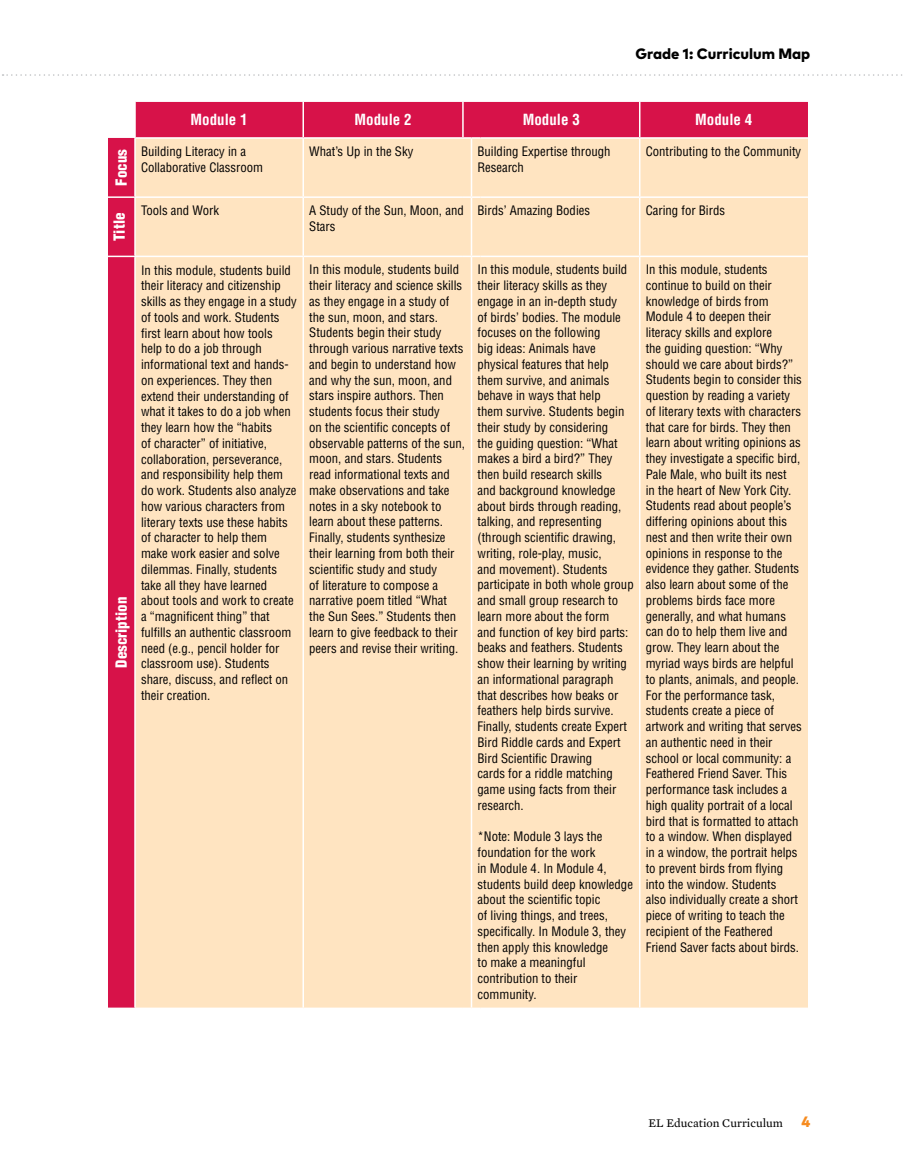
<style>
.page{position:relative;width:905px;height:1175px;background:#fff}
.page>*{position:absolute;margin:0;border:0;box-sizing:border-box;transform-origin:0 0}
.t1{font:700 condensed 15px "Helvetica LT Std";color:#fff}
.t2{font:900 condensed 15px "Helvetica LT Std";color:#fff}
.t3{font:800 15px "Mark Pro";color:#000}
.t4{font:condensed 12.75px/15.8px "Helvetica LT Std";color:#000}
.t5{font:12px "Mercury Text G2";color:#000}
.s1{font-family:"Mark Pro";font-weight:800;font-size:15px;color:#f68b1f}
</style>
<div class="page">
<svg style="left:3px;top:74px;width:899px;height:2px"></svg>
<div style="left:108px;top:102px;width:700px;height:905px;background:#d71249"></div>
<div style="left:136px;top:139px;width:672px;height:868px;background:#ffe4c1"></div>
<hr style="left:134px;top:102px;width:2px;height:35px;background:#fff">
<hr style="left:302px;top:102px;width:2px;height:35px;background:#fff">
<hr style="left:462px;top:102px;width:1px;height:35px;background:#fff">
<hr style="left:639px;top:102px;width:1px;height:35px;background:#fff">
<hr style="left:134px;top:137px;width:169px;height:2px;background:#fff">
<hr style="left:134px;top:139px;width:2px;height:57px;background:#fff">
<hr style="left:303px;top:137px;width:160px;height:2px;background:#fff">
<hr style="left:302px;top:139px;width:2px;height:57px;background:#fff">
<svg style="left:463px;top:137px;width:17px;height:2px"></svg>
<hr style="left:470px;top:139px;width:2px;height:57px;background:#fff">
<hr style="left:480px;top:137px;width:159px;height:2px;background:#fff">
<hr style="left:639px;top:137px;width:169px;height:2px;background:#fff">
<hr style="left:639px;top:139px;width:1px;height:57px;background:#fff">
<hr style="left:108px;top:196px;width:27px;height:2px;background:#fff">
<hr style="left:135px;top:196px;width:168px;height:2px;background:#fff">
<hr style="left:134px;top:198px;width:2px;height:58px;background:#fff">
<hr style="left:303px;top:196px;width:160px;height:2px;background:#fff">
<hr style="left:302px;top:198px;width:2px;height:58px;background:#fff">
<svg style="left:463px;top:196px;width:17px;height:2px"></svg>
<hr style="left:470px;top:198px;width:2px;height:58px;background:#fff">
<hr style="left:480px;top:196px;width:159px;height:2px;background:#fff">
<hr style="left:639px;top:196px;width:169px;height:2px;background:#fff">
<hr style="left:639px;top:198px;width:1px;height:58px;background:#fff">
<svg style="left:108px;top:256px;width:27px;height:1px"></svg>
<hr style="left:135px;top:256px;width:168px;height:1px;background:#fff">
<hr style="left:134px;top:257px;width:2px;height:750px;background:#fff">
<hr style="left:303px;top:256px;width:160px;height:1px;background:#fff">
<hr style="left:302px;top:257px;width:2px;height:750px;background:#fff">
<svg style="left:463px;top:256px;width:17px;height:1px"></svg>
<hr style="left:470px;top:257px;width:2px;height:750px;background:#fff">
<hr style="left:480px;top:256px;width:159px;height:1px;background:#fff">
<hr style="left:639px;top:256px;width:169px;height:1px;background:#fff">
<hr style="left:639px;top:257px;width:1px;height:750px;background:#fff">
<svg style="left:463px;top:1007px;width:17px;height:1px"></svg>
<p class="t3" style="left:635px;top:42px;width:176px">Grade 1: Curriculum Map</p>
<p class="t1" style="left:190px;top:110px;width:59px">Module 1</p>
<p class="t1" style="left:354px;top:110px;width:59px">Module 2</p>
<p class="t1" style="left:522px;top:110px;width:59px">Module 3</p>
<p class="t1" style="left:695px;top:110px;width:59px">Module 4</p>
<p class="t2" style="left:112px;top:186px;width:38px;rotate:-90deg">Focus</p>
<p class="t4" style="left:141px;top:143px;width:124px">Building Literacy in a<br>Collaborative Classroom</p>
<p class="t4" style="left:309px;top:143px;width:106px">What’s Up in the Sky</p>
<p class="t4" style="left:477px;top:143px;width:135px">Building Expertise through<br>Research</p>
<p class="t4" style="left:645px;top:143px;width:157px">Contributing to the Community</p>
<p class="t2" style="left:110px;top:241px;width:30px;rotate:-90deg">Title</p>
<p class="t4" style="left:141px;top:203px;width:80px">Tools and Work</p>
<p class="t4" style="left:309px;top:203px;width:156px">A Study of the Sun, Moon, and<br>Stars</p>
<p class="t4" style="left:477px;top:203px;width:114px">Birds’ Amazing Bodies</p>
<p class="t4" style="left:645px;top:203px;width:81px">Caring for Birds</p>
<p class="t2" style="left:112px;top:668px;width:72px;rotate:-90deg">Description</p>
<p class="t4" style="left:141px;top:262px;width:157px">In this module, students build their literacy and citizenship skills as they engage in a study of tools and work. Students first learn about how tools help to do a job through informational text and hands&shy;on experiences. They then extend their understanding of what it takes to do a job when they learn how the “habits<br>of character” of initiative, collaboration, perseverance, and responsibility help them do work. Students also analyze how various characters from literary texts use these habits of character to help them make work easier and solve dilemmas. Finally, students take all they have learned about tools and work to create a “magnificent thing” that fulfills an authentic classroom need (e.g., pencil holder for classroom use). Students share, discuss, and reflect on their creation.</p>
<p class="t4" style="left:309px;top:262px;width:157px">In this module, students build their literacy and science skills as they engage in a study of the sun, moon, and stars.<br>Students begin their study through various narrative texts and begin to understand how and why the sun, moon, and stars inspire authors. Then students focus their study<br>on the scientific concepts of observable patterns of the sun, moon, and stars. Students read informational texts and make observations and take notes in a sky notebook to learn about these patterns.<br>Finally, students synthesize their learning from both their scientific study and study<br>of literature to compose a narrative poem titled “What the Sun Sees.” Students then learn to give feedback to their peers and revise their writing.</p>
<p class="t4" style="left:477px;top:262px;width:158px">In this module, students build their literacy skills as they engage in an in-depth study<br>of birds’ bodies. The module focuses on the following<br>big ideas: Animals have physical features that help them survive, and animals behave in ways that help<br>them survive. Students begin their study by considering<br>the guiding question: “What makes a bird a bird?” They then build research skills<br>and background knowledge about birds through reading, talking, and representing (through scientific drawing, writing, role-play, music,<br>and movement). Students participate in both whole group and small group research to learn more about the form<br>and function of key bird parts: beaks and feathers. Students show their learning by writing an informational paragraph that describes how beaks or feathers help birds survive.<br>Finally, students create Expert<br>Bird Riddle cards and Expert<br>Bird Scientific Drawing<br>cards for a riddle matching game using facts from their research.</p>
<p class="t4" style="left:477px;top:829px;width:157px">*Note: Module 3 lays the foundation for the work<br>in Module 4. In Module 4, students build deep knowledge about the scientific topic<br>of living things, and trees, specifically. In Module 3, they then apply this knowledge<br>to make a meaningful contribution to their community.</p>
<p class="t4" style="left:645px;top:261px;width:158px">In this module, students continue to build on their knowledge of birds from<br>Module 4 to deepen their literacy skills and explore<br>the guiding question: “Why should we care about birds?”<br>Students begin to consider this question by reading a variety of literary texts with characters that care for birds. They then learn about writing opinions as they investigate a specific bird,<br>Pale Male, who built its nest<br>in the heart of New York City.<br>Students read about people’s differing opinions about this nest and then write their own opinions in response to the evidence they gather. Students also learn about some of the problems birds face more generally, and what humans can do to help them live and grow. They learn about the myriad ways birds are helpful to plants, animals, and people.<br>For the performance task, students create a piece of artwork and writing that serves an authentic need in their school or local community: a<br>Feathered Friend Saver. This performance task includes a high quality portrait of a local bird that is formatted to attach to a window. When displayed in a window, the portrait helps to prevent birds from flying into the window. Students<br>also individually create a short piece of writing to teach the recipient of the Feathered<br>Friend Saver facts about birds.</p>
<p class="t5" style="left:648px;top:1114px;width:163px">EL Education Curriculum <span class="s1">4</span></p>
</div>
